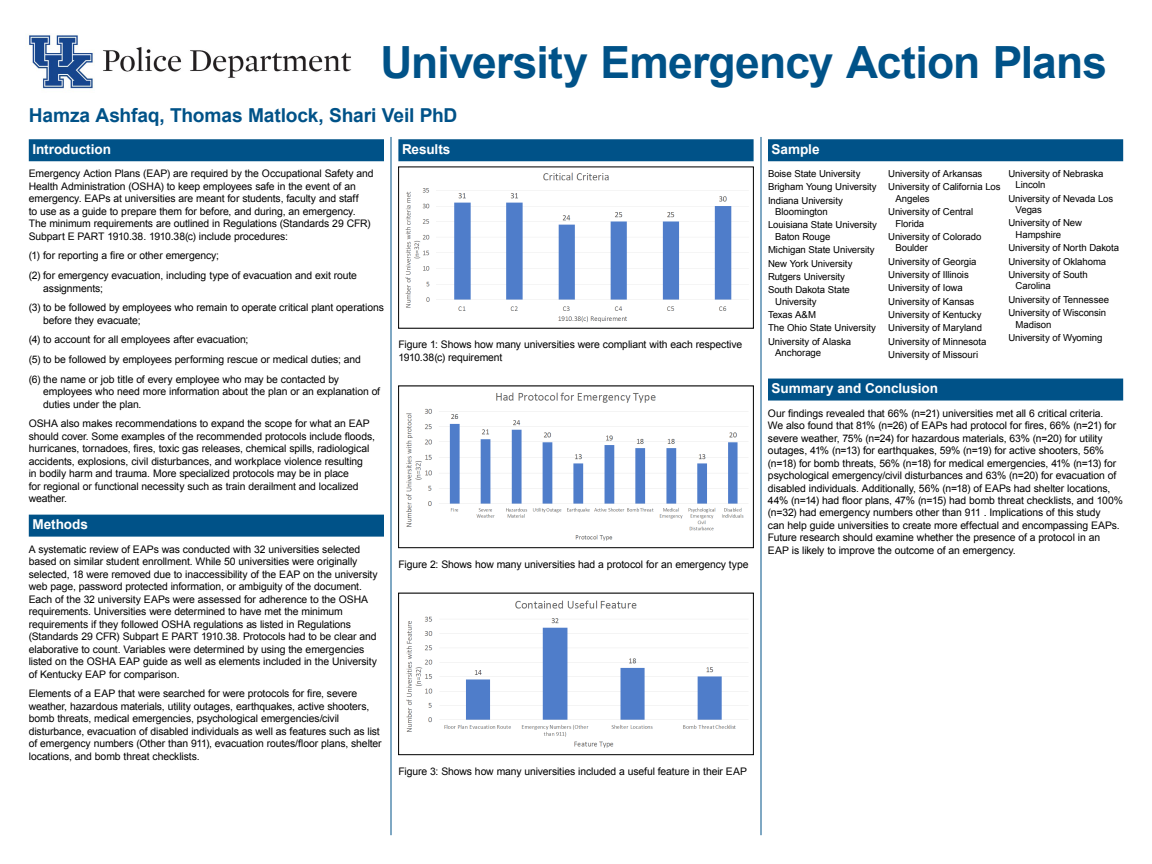
<style>
.page{position:relative;width:1152px;height:864px;background:#fff}
.page>*{position:absolute;margin:0;border:0;box-sizing:border-box;transform-origin:0 0}
.t1{font:700 44.4px "Arial";letter-spacing:-.015em;color:#005288}
.t2{font:700 19.2px "Arial";letter-spacing:-.01em;color:#005288}
.t3{font:700 13.6px "Arial";letter-spacing:-.005em;color:#fff}
.t4{font:10.4px/12.5px "Arial";letter-spacing:-.01em;color:#000}
.t5{font:9.6px/13.3px "Arial";letter-spacing:-.01em;color:#000}
</style>
<div class="page">
<div style="left:29px;top:139px;width:355px;height:22px;background:#005288"></div>
<div style="left:29px;top:515px;width:355px;height:22px;background:#005288"></div>
<div style="left:398px;top:139px;width:356px;height:22px;background:#005288"></div>
<div style="left:768px;top:139px;width:355px;height:22px;background:#005288"></div>
<div style="left:768px;top:379px;width:355px;height:22px;background:#005288"></div>
<img style="left:405px;top:172px;width:327px;height:151px">
<div style="left:398px;top:167px;width:356px;height:161px;border:1px solid #000"></div>
<img style="left:406px;top:392px;width:342px;height:149px">
<div style="left:398px;top:386px;width:356px;height:162px;border:1px solid #000"></div>
<img style="left:406px;top:600px;width:342px;height:148px">
<div style="left:398px;top:593px;width:356px;height:162px;border:1px solid #000"></div>
<img style="left:28px;top:34px;width:324px;height:55px">
<hr style="left:391px;top:137px;width:1px;height:698px;background:#005288">
<hr style="left:761px;top:137px;width:1px;height:698px;background:#005288">
<h1 class="t1" style="left:380px;top:32px;width:728px">University Emergency Action Plans</h1>
<h2 class="t2" style="left:29px;top:103px;width:430px">Hamza Ashfaq, Thomas Matlock, Shari Veil PhD</h2>
<h3 class="t3" style="left:32px;top:140px;width:80px">Introduction</h3>
<p class="t4" style="left:29px;top:168px;width:346px">Emergency Action Plans (EAP) are required by the Occupational Safety and Health Administration (OSHA) to keep employees safe in the event of an emergency. EAPs at universities are meant for students, faculty and staff<br>to use as a guide to prepare them for before, and during, an emergency.<br>The minimum requirements are outlined in Regulations (Standards 29 CFR)<br>Subpart E PART 1910.38. 1910.38(c) include procedures:</p>
<p class="t4" style="left:29px;top:246px;width:330px;line-height:19.7px">(1) for reporting a fire or other emergency;<br>(2) for emergency evacuation, including type of evacuation and exit route</p>
<p class="t4" style="left:29px;top:278px;width:357px;line-height:19.7px;text-indent:14px">assignments;<br>(3) to be followed by employees who remain to operate critical plant operations</p>
<p class="t4" style="left:29px;top:310px;width:334px;line-height:19.7px;text-indent:14px">before they evacuate;<br>(4) to account for all employees after evacuation;<br>(5) to be followed by employees performing rescue or medical duties; and (6) the name or job title of every employee who may be contacted by</p>
<p class="t4" style="left:43px;top:385px;width:339px">employees who need more information about the plan or an explanation of duties under the plan.</p>
<p class="t4" style="left:29px;top:418px;width:348px">OSHA also makes recommendations to expand the scope for what an EAP should cover. Some examples of the recommended protocols include floods, hurricanes, tornadoes, fires, toxic gas releases, chemical spills, radiological accidents, explosions, civil disturbances, and workplace violence resulting<br>in bodily harm and trauma. More specialized protocols may be in place<br>for regional or functional necessity such as train derailment and localized weather.</p>
<h3 class="t3" style="left:32px;top:516px;width:57px">Methods</h3>
<p class="t4" style="left:29px;top:543px;width:351px">A systematic review of EAPs was conducted with 32 universities selected based on similar student enrollment. While 50 universities were originally selected, 18 were removed due to inaccessibility of the EAP on the university web page, password protected information, or ambiguity of the document.<br>Each of the 32 university EAPs were assessed for adherence to the OSHA requirements. Universities were determined to have met the minimum requirements if they followed OSHA regulations as listed in Regulations (Standards 29 CFR) Subpart E PART 1910.38. Protocols had to be clear and elaborative to count. Variables were determined by using the emergencies listed on the OSHA EAP guide as well as elements included in the University of Kentucky EAP for comparison.</p>
<p class="t4" style="left:29px;top:687px;width:354px">Elements of a EAP that were searched for were protocols for fire, severe weather, hazardous materials, utility outages, earthquakes, active shooters, bomb threats, medical emergencies, psychological emergencies/civil disturbance, evacuation of disabled individuals as well as features such as list of emergency numbers (Other than 911), evacuation routes/floor plans, shelter locations, and bomb threat checklists.</p>
<h3 class="t3" style="left:402px;top:140px;width:50px">Results</h3>
<p class="t4" style="left:398px;top:339px;width:345px">Figure 1: Shows how many universities were compliant with each respective<br>1910.38(c) requirement</p>
<p class="t4" style="left:398px;top:558px;width:352px">Figure 2: Shows how many universities had a protocol for an emergency type</p>
<p class="t4" style="left:398px;top:765px;width:350px">Figure 3: Shows how many universities included a useful feature in their EAP</p>
<h3 class="t3" style="left:772px;top:140px;width:50px">Sample</h3>
<p class="t5" style="left:768px;top:167px;width:110px">Boise State University<br>Brigham Young University<br>Indiana University</p>
<p class="t5" style="left:768px;top:205px;width:111px;text-indent:7px">Bloomington<br>Louisiana State University</p>
<p class="t5" style="left:768px;top:230px;width:108px;text-indent:7px">Baton Rouge<br>Michigan State University<br>New York University<br>Rutgers University<br>South Dakota State</p>
<p class="t5" style="left:768px;top:295px;width:109px;text-indent:7px">University<br>Texas A&amp;M<br>The Ohio State University<br>University of Alaska</p>
<p class="t5" style="left:775px;top:346px;width:47px">Anchorage</p>
<p class="t5" style="left:888px;top:167px;width:114px">University of Arkansas<br>University of California Los</p>
<p class="t5" style="left:888px;top:192px;width:87px;text-indent:7px">Angeles<br>University of Central</p>
<p class="t5" style="left:888px;top:217px;width:95px;text-indent:7px">Florida<br>University of Colorado</p>
<p class="t5" style="left:888px;top:241px;width:100px;text-indent:7px">Boulder<br>University of Georgia<br>University of Illinois<br>University of Iowa<br>University of Kansas<br>University of Kentucky<br>University of Maryland<br>University of Minnesota<br>University of Missouri</p>
<p class="t5" style="left:1016px;top:168px;width:89px;line-height:11.5px;text-indent:-7px">University of Nebraska<br>Lincoln</p>
<p class="t5" style="left:1016px;top:193px;width:99px;line-height:11.5px;text-indent:-7px">University of Nevada Los<br>Vegas</p>
<p class="t5" style="left:1016px;top:217px;width:68px;line-height:11.5px;text-indent:-7px">University of New<br>Hampshire</p>
<p class="t5" style="left:1008px;top:241px;width:112px">University of North Dakota<br>University of Oklahoma<br>University of South</p>
<p class="t5" style="left:1008px;top:280px;width:102px;text-indent:7px">Carolina<br>University of Tennessee<br>University of Wisconsin</p>
<p class="t5" style="left:1008px;top:318px;width:96px;text-indent:7px">Madison<br>University of Wyoming</p>
<h3 class="t3" style="left:772px;top:379px;width:168px">Summary and Conclusion</h3>
<p class="t4" style="left:768px;top:407px;width:356px">Our findings revealed that 66% (n=21) universities met all 6 critical criteria.<br>We also found that 81% (n=26) of EAPs had protocol for fires, 66% (n=21) for severe weather, 75% (n=24) for hazardous materials, 63% (n=20) for utility outages, 41% (n=13) for earthquakes, 59% (n=19) for active shooters, 56% (n=18) for bomb threats, 56% (n=18) for medical emergencies, 41% (n=13) for psychological emergency/civil disturbances and 63% (n=20) for evacuation of disabled individuals. Additionally, 56% (n=18) of EAPs had shelter locations, 44% (n=14) had floor plans, 47% (n=15) had bomb threat checklists, and 100% (n=32) had emergency numbers other than 911 . Implications of this study<br>can help guide universities to create more effectual and encompassing EAPs.<br>Future research should examine whether the presence of a protocol in an EAP is likely to improve the outcome of an emergency.</p>
</div>
